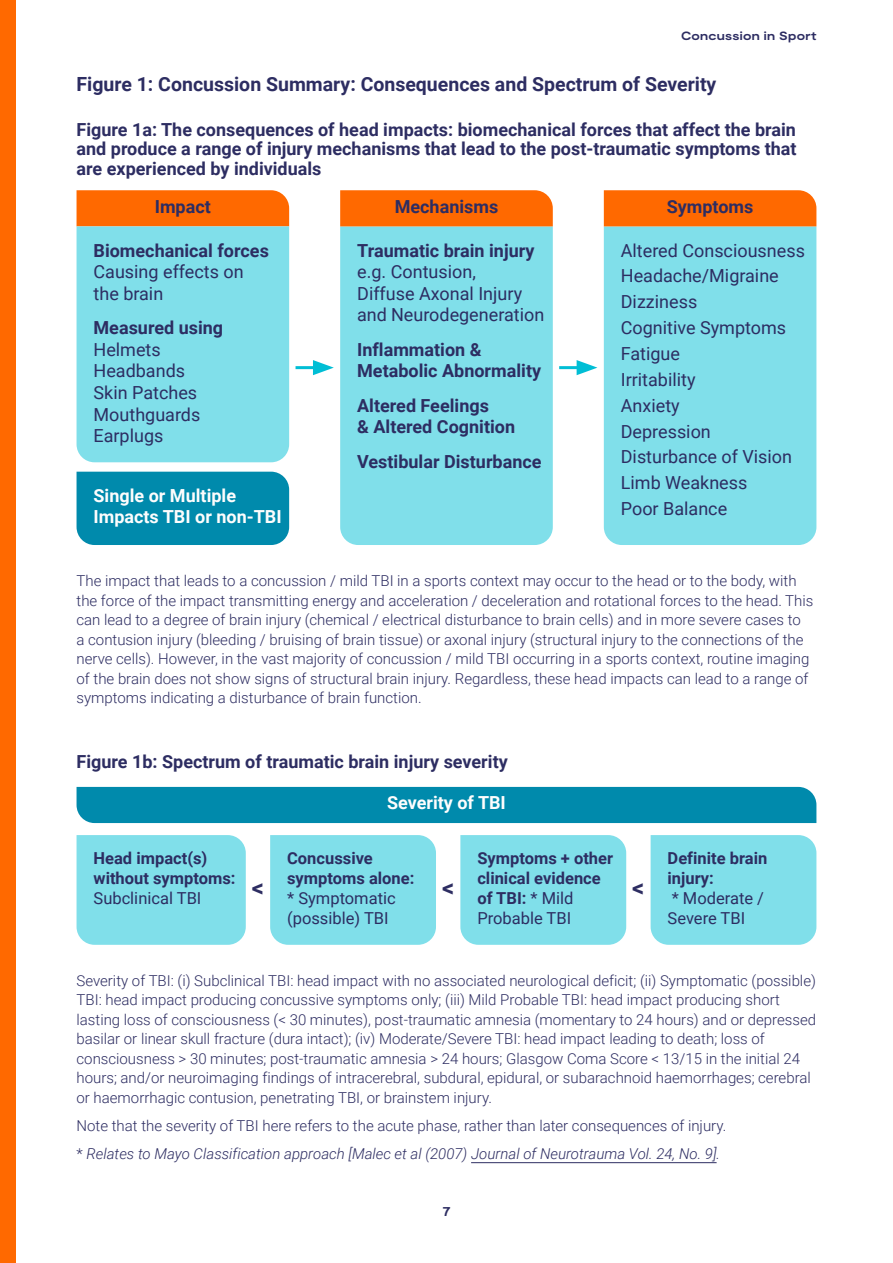
<style>
.page{position:relative;width:893px;height:1263px;background:#fff}
.page>*{position:absolute;margin:0;border:0;box-sizing:border-box;transform-origin:0 0}
.t1{font:700 24px "Roboto";color:#2d2d62}
.Header_3{font:700 19.5px "Roboto";color:#2d2d62}
.Body_Copy{font:18px/21.6px "Roboto";color:#2d2d62}
.Header_3-2{font:700 18px/19.5px "Roboto";color:#2d2d62;text-align:justify}
.Body_Copy-2{font:700 18px/21.6px "Roboto";color:#2d2d62}
.Body_Copy-3{font:700 18px/21.6px "Roboto";color:#fdfdfd}
.Body_Copy-4{font:700 16.5px/19.8px "Roboto";color:#2d2d62}
.Body_Copy-5{font:16.5px/19.8px "Roboto";color:#2d2d62}
.Body_Copy-6{font:300 15px/19.5px "Roboto";color:#2d2d62}
.Body_Copy-7{font:italic 300 15px "Roboto";color:#2d2d62}
.t2{font:700 expanded 12.75px "Moderat";color:#2d2d62}
.t3{font:700 expanded 12px "Moderat";letter-spacing:.025em;color:#2d2d62}
.s1{font-weight:700}
.s2{font-weight:400}
.s3{font-style:normal}
</style>
<div class="page">
<div style="left:0;top:0;width:16px;height:1263px;background:#ff6900"></div>
<div style="left:77px;top:190px;width:212px;height:36px;background:#ff6900"></div>
<div style="left:77px;top:226px;width:212px;height:236px;background:#80dfea"></div>
<div style="left:77px;top:472px;width:212px;height:73px;background:#008aac"></div>
<div style="left:604px;top:226px;width:212px;height:319px;background:#80dfea"></div>
<div style="left:340px;top:226px;width:213px;height:319px;background:#80dfea"></div>
<div style="left:340px;top:190px;width:213px;height:36px;background:#ff6900"></div>
<div style="left:604px;top:190px;width:212px;height:36px;background:#ff6900"></div>
<hr style="left:296px;top:366px;width:25px;height:3px;background:#00bed5">
<svg style="left:313px;top:360px;width:21px;height:15px"></svg>
<hr style="left:559px;top:366px;width:26px;height:3px;background:#00bed5">
<svg style="left:577px;top:360px;width:20px;height:15px"></svg>
<div style="left:77px;top:787px;width:739px;height:36px;background:#008aac"></div>
<div style="left:77px;top:835px;width:169px;height:110px;background:#80dfea"></div>
<div style="left:270px;top:835px;width:166px;height:110px;background:#80dfea"></div>
<hr style="left:471px;top:1162px;width:246px;height:1px;background:#2d2d62">
<div style="left:460px;top:835px;width:166px;height:110px;background:#80dfea"></div>
<div style="left:651px;top:835px;width:165px;height:110px;background:#80dfea"></div>
<p class="t3" style="left:681px;top:29px;width:137px">Concussion in Sport</p>
<h3 class="Header_3" style="left:77px;top:71px;width:641px">Figure 1: Concussion Summary: Consequences and Spectrum of Severity</h3>
<h3 class="Header_3-2" style="left:77px;top:119px;width:722px">Figure 1a: The consequences of head impacts: biomechanical forces that affect the brain and produce a range of injury mechanisms that lead to the post-traumatic symptoms that are experienced by individuals</h3>
<p class="Body_Copy-2" style="left:155px;top:195px;width:58px">Impact</p>
<p class="Body_Copy" style="left:94px;top:239px;width:177px"><span class="s1">Biomechanical forces<br></span>Causing effects on the brain</p>
<p class="Body_Copy" style="left:94px;top:316px;width:131px"><span class="s1">Measured using<br></span>Helmets<br>Headbands<br>Skin Patches<br>Mouthguards<br>Earplugs</p>
<p class="Body_Copy-2" style="left:395px;top:195px;width:105px">Mechanisms</p>
<p class="Body_Copy-2" style="left:667px;top:195px;width:88px">Symptoms</p>
<p class="Body_Copy" style="left:357px;top:239px;width:189px"><span class="s1">Traumatic brain injury </span>e.g. Contusion,<br>Diffuse Axonal Injury and Neurodegeneration</p>
<p class="Body_Copy-2" style="left:357px;top:338px;width:185px">Inflammation &amp;<br>Metabolic Abnormality</p>
<p class="Body_Copy-2" style="left:357px;top:394px;width:159px">Altered Feelings<br>&amp; Altered Cognition</p>
<p class="Body_Copy-2" style="left:357px;top:450px;width:186px">Vestibular Disturbance</p>
<p class="Body_Copy" style="left:621px;top:239px;width:186px">Altered Consciousness</p>
<p class="Body_Copy" style="left:621px;top:265px;width:159px">Headache/Migraine</p>
<p class="Body_Copy" style="left:621px;top:290px;width:78px">Dizziness</p>
<p class="Body_Copy" style="left:621px;top:316px;width:167px">Cognitive Symptoms</p>
<p class="Body_Copy" style="left:621px;top:342px;width:61px">Fatigue</p>
<p class="Body_Copy" style="left:621px;top:368px;width:76px">Irritability</p>
<p class="Body_Copy" style="left:621px;top:394px;width:60px">Anxiety</p>
<p class="Body_Copy" style="left:621px;top:420px;width:92px">Depression</p>
<p class="Body_Copy" style="left:621px;top:446px;width:173px">Disturbance of Vision</p>
<p class="Body_Copy" style="left:621px;top:471px;width:128px">Limb Weakness</p>
<p class="Body_Copy" style="left:621px;top:497px;width:108px">Poor Balance</p>
<p class="Body_Copy-3" style="left:94px;top:484px;width:190px">Single or Multiple<br>Impacts TBI or non-TBI</p>
<p class="Body_Copy-6" style="left:77px;top:570px;width:738px">The impact that leads to a concussion / mild TBI in a sports context may occur to the head or to the body, with the force of the impact transmitting energy and acceleration / deceleration and rotational forces to the head. This can lead to a degree of brain injury (chemical / electrical disturbance to brain cells) and in more severe cases to<br>a contusion injury (bleeding / bruising of brain tissue) or axonal injury (structural injury to the connections of the nerve cells). However, in the vast majority of concussion / mild TBI occurring in a sports context, routine imaging of the brain does not show signs of structural brain injury. Regardless, these head impacts can lead to a range of symptoms indicating a disturbance of brain function.</p>
<h3 class="Header_3-2" style="left:77px;top:751px;width:433px">Figure 1b: Spectrum of traumatic brain injury severity</h3>
<p class="Body_Copy-3" style="left:387px;top:791px;width:120px">Severity of TBI</p>
<p class="Body_Copy-4" style="left:94px;top:848px;width:143px">Head impact(s) without symptoms:<br><span class="s2">Subclinical TBI</span></p>
<p class="Body_Copy-5" style="left:287px;top:848px;width:129px"><span class="s1">Concussive symptoms alone: </span>* Symptomatic (possible) TBI</p>
<p class="Body_Copy-4" style="left:477px;top:848px;width:137px">Symptoms + other clinical evidence of TBI: <span class="s2">* Mild<br>Probable TBI</span></p>
<p class="Body_Copy-4" style="left:668px;top:848px;width:101px">Definite brain injury:<br><span class="s2">* Moderate /<br>Severe TBI</span></p>
<h1 class="t1" style="left:252px;top:871px;width:14px">&lt;</h1>
<h1 class="t1" style="left:442px;top:871px;width:14px">&lt;</h1>
<h1 class="t1" style="left:632px;top:871px;width:14px">&lt;</h1>
<p class="Body_Copy-6" style="left:77px;top:970px;width:741px">Severity of TBI: (i) Subclinical TBI: head impact with no associated neurological deficit; (ii) Symptomatic (possible)<br>TBI: head impact producing concussive symptoms only; (iii) Mild Probable TBI: head impact producing short lasting loss of consciousness (&lt; 30 minutes), post-traumatic amnesia (momentary to 24 hours) and or depressed basilar or linear skull fracture (dura intact); (iv) Moderate/Severe TBI: head impact leading to death; loss of consciousness &gt; 30 minutes; post-traumatic amnesia &gt; 24 hours; Glasgow Coma Score &lt; 13/15 in the initial 24 hours; and/or neuroimaging findings of intracerebral, subdural, epidural, or subarachnoid haemorrhages; cerebral or haemorrhagic contusion, penetrating TBI, or brainstem injury.</p>
<p class="Body_Copy-6" style="left:77px;top:1115px;width:651px">Note that the severity of TBI here refers to the acute phase, rather than later consequences of injury.</p>
<p class="Body_Copy-7" style="left:77px;top:1143px;width:645px"><span class="s3">*</span> Relates to Mayo Classification approach [Malec et al (2007) Journal of Neurotrauma Vol. 24, No. 9].</p>
<p class="t2" style="left:442px;top:1204px;width:10px">7</p>
</div>
